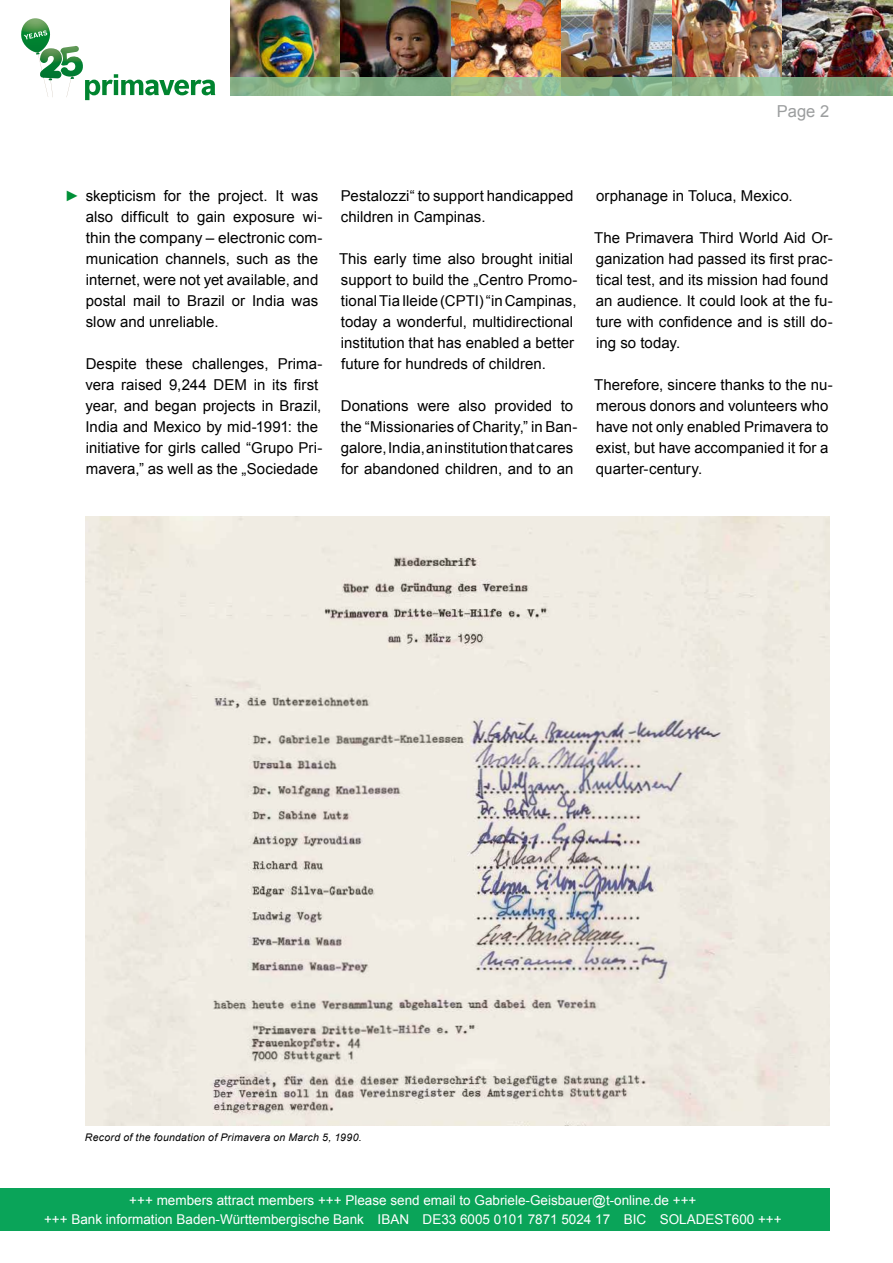
<style>
.page{position:relative;width:893px;height:1263px;background:#fff}
.page>*{position:absolute;margin:0;border:0;box-sizing:border-box;transform-origin:0 0}
.t1{font:16.5px "Arial";color:#9c9e9f}
.t2{font:15px/21px "Arial";letter-spacing:.005em;color:#000}
.t3{font:13.5px/18.8px "Arial";color:#fff;text-align:center}
.t4{font:italic 10.5px "Arial";letter-spacing:.025em;color:#000}
.s1{color:#009037}
</style>
<div class="page">
<div style="left:0;top:1188px;width:829px;height:43px;background:#0aa459"></div>
<img style="left:44px;top:79px;width:27px;height:18px">
<img style="left:62px;top:46px;width:21px;height:33px">
<img style="left:51px;top:48px;width:11px;height:32px">
<img style="left:21px;top:18px;width:30px;height:35px">
<img style="left:36px;top:52px;width:37px;height:27px">
<img style="left:85px;top:74px;width:130px;height:26px">
<img style="left:85px;top:516px;width:744px;height:609px">
<img style="left:230px;top:0;width:663px;height:77px">
<svg style="left:230px;top:77px;width:663px;height:19px;background:#8ab288"></svg>
<p class="t1" style="left:777px;top:100px;width:54px">Page 2</p>
<p class="t2" style="left:86px;top:185px;width:238px;text-indent:-21px"><span class="s1">►</span> skepticism for the project. It was also difficult to gain exposure wi&shy;thin the company – electronic com&shy;munication channels, such as the internet, were not yet available, and postal mail to Brazil or India was slow and unreliable.</p>
<p class="t2" style="left:85px;top:353px;width:239px">Despite these challenges, Prima&shy;vera raised 9,244 DEM in its first year, and began projects in Brazil, India and Mexico by mid-1991: the initiative for girls called “Grupo Pri&shy;mavera,” as well as the „Sociedade</p>
<p class="t2" style="left:341px;top:185px;width:234px">Pestalozzi“ to support handicapped children in Campinas.</p>
<p class="t2" style="left:339px;top:248px;width:240px">This early time also brought initial support to build the „Centro Promo&shy;tional Tia Ileide (CPTI) “in Campinas, today a wonderful, multidirectional institution that has enabled a better future for hundreds of children.</p>
<p class="t2" style="left:341px;top:395px;width:238px">Donations were also provided to the “Missionaries of Charity,” in Ban&shy;galore, India, an institution that cares for abandoned children, and to an</p>
<p class="t2" style="left:596px;top:185px;width:198px">orphanage in Toluca, Mexico.</p>
<p class="t2" style="left:594px;top:227px;width:240px">The Primavera Third World Aid Or&shy;ganization had passed its first prac&shy;tical test, and its mission had found an audience. It could look at the fu&shy;ture with confidence and is still do&shy;ing so today.</p>
<p class="t2" style="left:594px;top:374px;width:240px">Therefore, sincere thanks to the nu&shy;merous donors and volunteers who have not only enabled Primavera to exist, but have accompanied it for a quarter-century.</p>
<p class="t4" style="left:85px;top:1130px;width:278px">Record of the foundation of Primavera on March 5, 1990.</p>
<p class="t3" style="left:44px;top:1191px;width:739px">+++ members attract members +++ Please send email to Gabriele-Geisbauer@t-online.de +++<br>+++ Bank information Baden-Württembergische Bank IBAN DE33 6005 0101 7871 5024 17 BIC SOLADEST600 +++</p>
</div>
